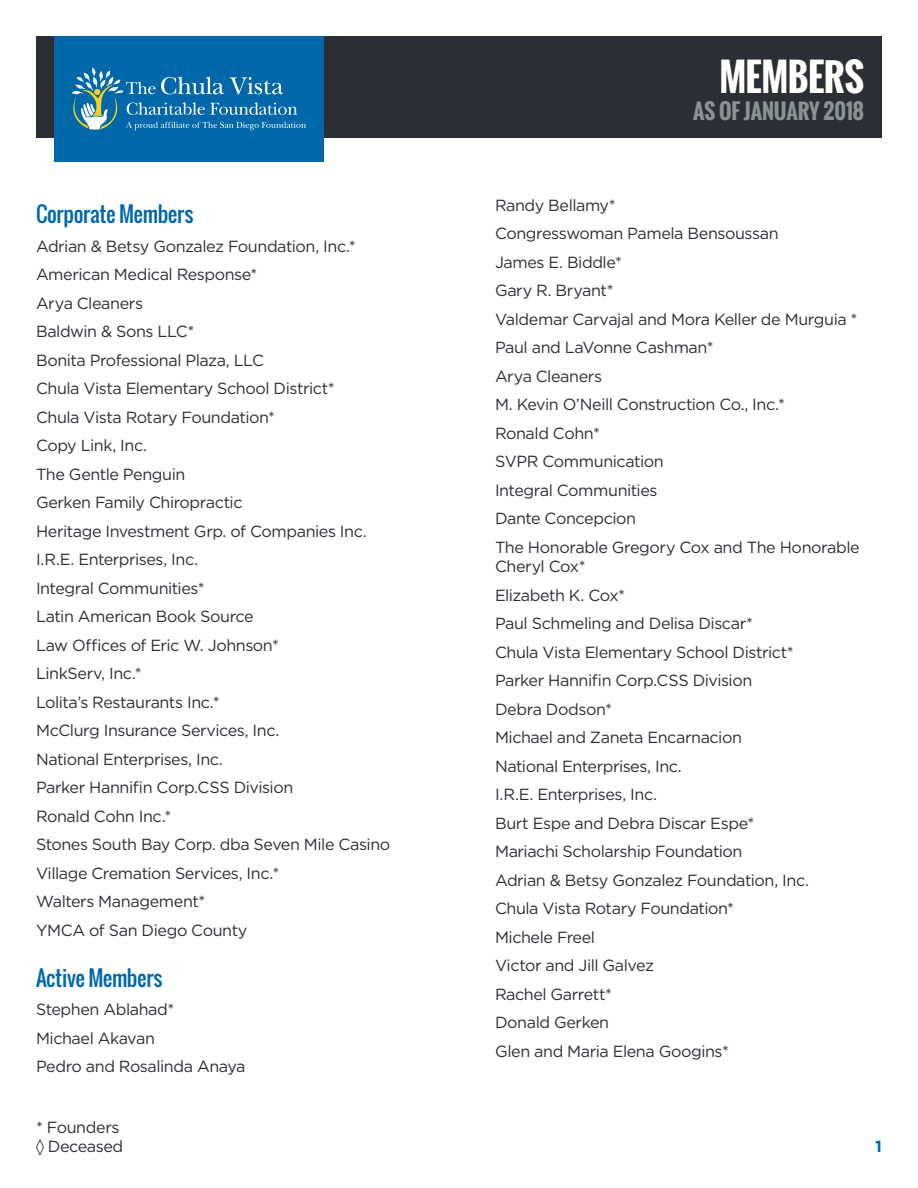
<style>
.page{position:relative;width:918px;height:1188px;background:#fff}
.page>*{position:absolute;margin:0;border:0;box-sizing:border-box;transform-origin:0 0}
.t1{font:700 37.5px "Oswald";letter-spacing:-.01em;color:#fff}
.One-Sheet_-_H2{font:21px "Oswald";letter-spacing:-.02em;color:#0068a9}
.t2{font:700 21px "Oswald";letter-spacing:-.005em;color:#899294}
.One-Sheet_-_C_-_Body{font:16.2px/19.5px "Gotham";letter-spacing:-.025em;color:#2b2e34}
.One-Sheet_-_C_-_Page{font:700 16.2px "Gotham";color:#0068a9}
</style>
<div class="page">
<div style="left:36px;top:36px;width:846px;height:102px;background:#2b2e34"></div>
<div style="left:54px;top:36px;width:270px;height:126px;background:#0068a9"></div>
<svg style="left:72px;top:68px;width:234px;height:62px"></svg>
<p class="One-Sheet_-_H2" style="left:36px;top:198px;width:159px">Corporate Members</p>
<p class="One-Sheet_-_C_-_Body" style="left:36px;top:236px;width:321px">Adrian &amp; Betsy Gonzalez Foundation, Inc.*</p>
<p class="One-Sheet_-_C_-_Body" style="left:36px;top:264px;width:223px">American Medical Response*</p>
<p class="One-Sheet_-_C_-_Body" style="left:36px;top:293px;width:109px">Arya Cleaners</p>
<p class="One-Sheet_-_C_-_Body" style="left:36px;top:321px;width:160px">Baldwin &amp; Sons LLC*</p>
<p class="One-Sheet_-_C_-_Body" style="left:36px;top:350px;width:230px">Bonita Professional Plaza, LLC</p>
<p class="One-Sheet_-_C_-_Body" style="left:36px;top:378px;width:300px">Chula Vista Elementary School District*</p>
<p class="One-Sheet_-_C_-_Body" style="left:36px;top:407px;width:241px">Chula Vista Rotary Foundation*</p>
<p class="One-Sheet_-_C_-_Body" style="left:36px;top:435px;width:113px">Copy Link, Inc.</p>
<p class="One-Sheet_-_C_-_Body" style="left:36px;top:464px;width:151px">The Gentle Penguin</p>
<p class="One-Sheet_-_C_-_Body" style="left:36px;top:492px;width:208px">Gerken Family Chiropractic</p>
<p class="One-Sheet_-_C_-_Body" style="left:36px;top:521px;width:332px">Heritage Investment Grp. of Companies Inc.</p>
<p class="One-Sheet_-_C_-_Body" style="left:36px;top:549px;width:164px">I.R.E. Enterprises, Inc.</p>
<p class="One-Sheet_-_C_-_Body" style="left:36px;top:578px;width:170px">Integral Communities*</p>
<p class="One-Sheet_-_C_-_Body" style="left:36px;top:606px;width:219px">Latin American Book Source</p>
<p class="One-Sheet_-_C_-_Body" style="left:36px;top:635px;width:244px">Law Offices of Eric W. Johnson*</p>
<p class="One-Sheet_-_C_-_Body" style="left:36px;top:663px;width:107px">LinkServ, Inc.*</p>
<p class="One-Sheet_-_C_-_Body" style="left:36px;top:692px;width:185px">Lolita’s Restaurants Inc.*</p>
<p class="One-Sheet_-_C_-_Body" style="left:36px;top:720px;width:245px">McClurg Insurance Services, Inc.</p>
<p class="One-Sheet_-_C_-_Body" style="left:36px;top:749px;width:188px">National Enterprises, Inc.</p>
<p class="One-Sheet_-_C_-_Body" style="left:36px;top:777px;width:259px">Parker Hannifin Corp.CSS Division</p>
<p class="One-Sheet_-_C_-_Body" style="left:36px;top:806px;width:137px">Ronald Cohn Inc.*</p>
<p class="One-Sheet_-_C_-_Body" style="left:36px;top:834px;width:356px">Stones South Bay Corp. dba Seven Mile Casino</p>
<p class="One-Sheet_-_C_-_Body" style="left:36px;top:863px;width:245px">Village Cremation Services, Inc.*</p>
<p class="One-Sheet_-_C_-_Body" style="left:36px;top:891px;width:171px">Walters Management*</p>
<p class="One-Sheet_-_C_-_Body" style="left:36px;top:920px;width:213px">YMCA of San Diego County</p>
<p class="One-Sheet_-_H2" style="left:36px;top:962px;width:128px">Active Members</p>
<p class="One-Sheet_-_C_-_Body" style="left:36px;top:999px;width:140px">Stephen Ablahad*</p>
<p class="One-Sheet_-_C_-_Body" style="left:36px;top:1028px;width:120px">Michael Akavan</p>
<p class="One-Sheet_-_C_-_Body" style="left:36px;top:1056px;width:211px">Pedro and Rosalinda Anaya</p>
<p class="One-Sheet_-_C_-_Body" style="left:36px;top:1117px;width:89px">* Founders ◊ Deceased</p>
<h1 class="t1" style="left:720px;top:49px;width:146px">MEMBERS</h1>
<p class="t2" style="left:693px;top:95px;width:172px">AS OF JANUARY 2018</p>
<p class="One-Sheet_-_C_-_Body" style="left:495px;top:195px;width:122px">Randy Bellamy*</p>
<p class="One-Sheet_-_C_-_Body" style="left:495px;top:224px;width:285px">Congresswoman Pamela Bensoussan</p>
<p class="One-Sheet_-_C_-_Body" style="left:495px;top:252px;width:129px">James E. Biddle*</p>
<p class="One-Sheet_-_C_-_Body" style="left:495px;top:281px;width:120px">Gary R. Bryant*</p>
<p class="One-Sheet_-_C_-_Body" style="left:495px;top:309px;width:364px">Valdemar Carvajal and Mora Keller de Murguia *</p>
<p class="One-Sheet_-_C_-_Body" style="left:495px;top:338px;width:220px">Paul and LaVonne Cashman*</p>
<p class="One-Sheet_-_C_-_Body" style="left:495px;top:366px;width:109px">Arya Cleaners</p>
<p class="One-Sheet_-_C_-_Body" style="left:495px;top:395px;width:291px">M. Kevin O’Neill Construction Co., Inc.*</p>
<p class="One-Sheet_-_C_-_Body" style="left:495px;top:423px;width:106px">Ronald Cohn*</p>
<p class="One-Sheet_-_C_-_Body" style="left:495px;top:452px;width:170px">SVPR Communication</p>
<p class="One-Sheet_-_C_-_Body" style="left:495px;top:480px;width:164px">Integral Communities</p>
<p class="One-Sheet_-_C_-_Body" style="left:495px;top:509px;width:143px">Dante Concepcion</p>
<p class="One-Sheet_-_C_-_Body" style="left:495px;top:537px;width:366px">The Honorable Gregory Cox and The Honorable<br>Cheryl Cox*</p>
<p class="One-Sheet_-_C_-_Body" style="left:495px;top:585px;width:132px">Elizabeth K. Cox*</p>
<p class="One-Sheet_-_C_-_Body" style="left:495px;top:614px;width:259px">Paul Schmeling and Delisa Discar*</p>
<p class="One-Sheet_-_C_-_Body" style="left:495px;top:642px;width:300px">Chula Vista Elementary School District*</p>
<p class="One-Sheet_-_C_-_Body" style="left:495px;top:671px;width:259px">Parker Hannifin Corp.CSS Division</p>
<p class="One-Sheet_-_C_-_Body" style="left:495px;top:699px;width:119px">Debra Dodson*</p>
<p class="One-Sheet_-_C_-_Body" style="left:495px;top:728px;width:248px">Michael and Zaneta Encarnacion</p>
<p class="One-Sheet_-_C_-_Body" style="left:495px;top:756px;width:188px">National Enterprises, Inc.</p>
<p class="One-Sheet_-_C_-_Body" style="left:495px;top:785px;width:164px">I.R.E. Enterprises, Inc.</p>
<p class="One-Sheet_-_C_-_Body" style="left:495px;top:813px;width:261px">Burt Espe and Debra Discar Espe*</p>
<p class="One-Sheet_-_C_-_Body" style="left:495px;top:842px;width:249px">Mariachi Scholarship Foundation</p>
<p class="One-Sheet_-_C_-_Body" style="left:495px;top:870px;width:316px">Adrian &amp; Betsy Gonzalez Foundation, Inc.</p>
<p class="One-Sheet_-_C_-_Body" style="left:495px;top:899px;width:241px">Chula Vista Rotary Foundation*</p>
<p class="One-Sheet_-_C_-_Body" style="left:495px;top:927px;width:102px">Michele Freel</p>
<p class="One-Sheet_-_C_-_Body" style="left:495px;top:956px;width:160px">Victor and Jill Galvez</p>
<p class="One-Sheet_-_C_-_Body" style="left:495px;top:984px;width:119px">Rachel Garrett*</p>
<p class="One-Sheet_-_C_-_Body" style="left:495px;top:1013px;width:116px">Donald Gerken</p>
<p class="One-Sheet_-_C_-_Body" style="left:495px;top:1041px;width:236px">Glen and Maria Elena Googins*</p>
<p class="One-Sheet_-_C_-_Page" style="left:875px;top:1136px;width:8px">1</p>
</div>
